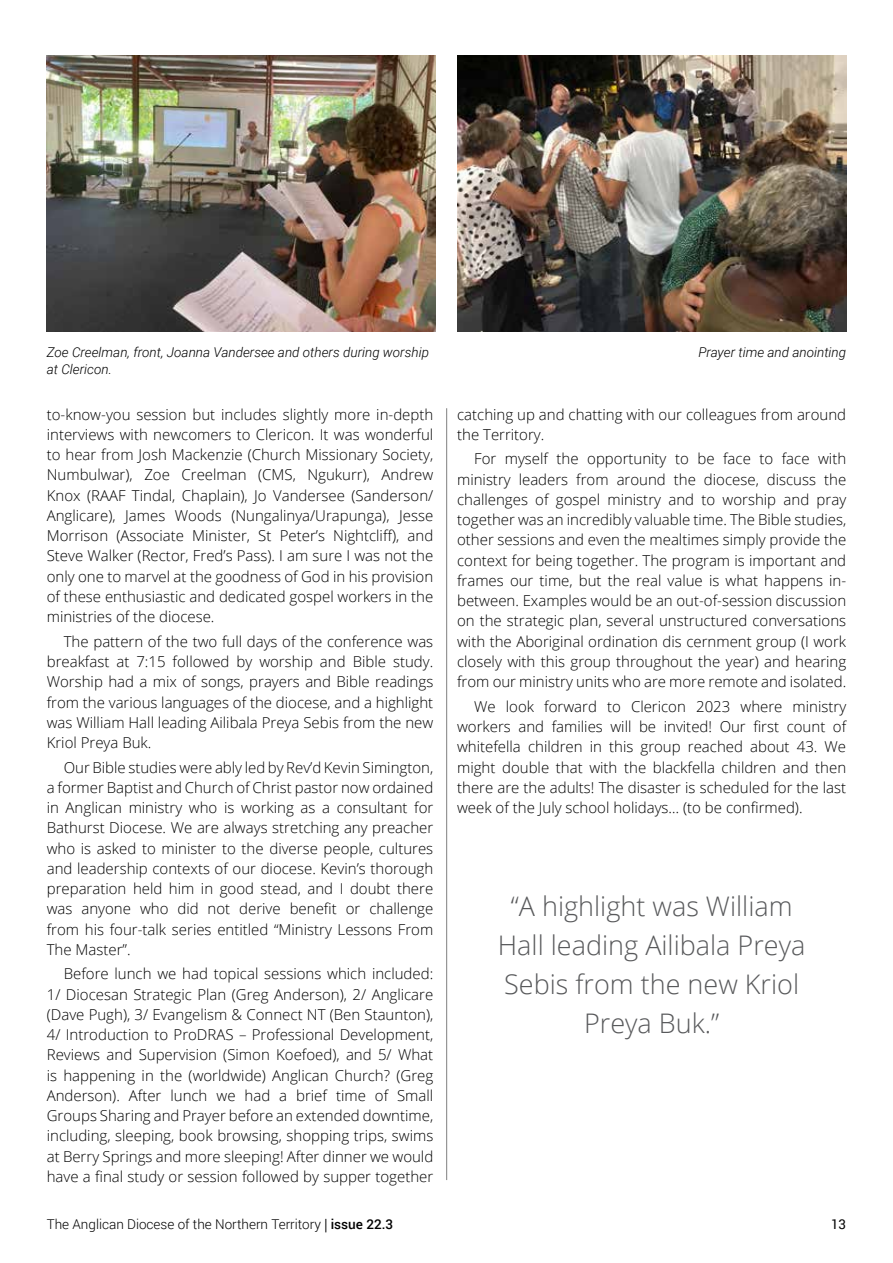
<style>
.page{position:relative;width:893px;height:1263px;background:#fff}
.page>*{position:absolute;margin:0;border:0;box-sizing:border-box;transform-origin:0 0}
.t1{font:300 27px/39px "Open Sans";color:#58595b;text-align:center}
.t2{font:300 15px/20.2px "Open Sans";color:#000;text-align:justify}
.t3{font:italic 300 13.5px/16.2px "Roboto";color:#000}
.t4{font:300 13.5px "Roboto";color:#000}
.t5{font:13.5px "Roboto";color:#000}
.s1{font-family:"Frutiger"}
.s2{font-weight:500}
</style>
<div class="page">
<img style="left:457px;top:56px;width:389px;height:275px">
<img style="left:47px;top:56px;width:389px;height:275px">
<hr style="left:446px;top:408px;width:1px;height:772px;background:#808080">
<p class="t3" style="left:47px;top:344px;width:384px">Zoe Creelman, front, Joanna Vandersee and others during worship at Clericon.</p>
<p class="t3" style="left:698px;top:344px;width:149px">Prayer time and anointing</p>
<p class="t2" style="left:47px;top:404px;width:388px">to-know-you session but includes slightly more in-depth interviews with newcomers to Clericon. It was wonderful to hear from Josh Mackenzie (Church Missionary Society, Numbulwar), Zoe Creelman (CMS, Ngukurr), Andrew Knox (RAAF Tindal, Chaplain), Jo Vandersee (Sanderson/ Anglicare), James Woods (Nungalinya/Urapunga), Jesse Morrison (Associate Minister, St Peter’s Nightcliff), and Steve Walker (Rector, Fred’s Pass). I am sure I was not the only one to marvel at the goodness of God in his provision of these enthusiastic and dedicated gospel workers in the ministries of the diocese.</p>
<p class="t2" style="left:47px;top:631px;width:388px;text-indent:17px">The pattern of the two full days of the conference was breakfast at 7:15 followed by worship and Bible study.<br>Worship had a mix of songs, prayers and Bible readings from the various languages of the diocese, and a highlight was William Hall leading Ailibala Preya Sebis from the new Kriol Preya Buk.</p>
<p class="t2" style="left:47px;top:756px;width:388px;text-indent:17px">Our Bible studies were ably led by Rev’d Kevin Simington, a former Baptist and Church of Christ pastor now ordained in Anglican ministry who is working as a consultant for Bathurst Diocese. We are always stretching any preacher who is asked to minister to the diverse people, cultures and leadership contexts of our diocese. Kevin’s thorough preparation held him in good stead, and I doubt there was anyone who did not derive benefit or challenge from his four-talk series entitled “Ministry Lessons From The Master”.</p>
<p class="t2" style="left:47px;top:963px;width:388px;text-indent:17px">Before lunch we had topical sessions which included:<br>1/ Diocesan Strategic Plan (Greg Anderson), 2/ Anglicare (Dave Pugh), 3/ Evangelism &amp; Connect NT (Ben Staunton), 4/ Introduction to ProDRAS – Professional Development, Reviews and Supervision (Simon Koefoed), and 5/ What is happening in the (worldwide) Anglican Church? (Greg Anderson). After lunch we had a brief time of Small Groups Sharing and Prayer before an extended downtime, including, sleeping, book browsing, shopping trips, swims at Berry Springs and more sleeping! After dinner we would have a final study or session followed by supper together</p>
<p class="t2" style="left:457px;top:404px;width:391px">catching up and chatting with our colleagues from around the Territory.</p>
<p class="t2" style="left:457px;top:448px;width:391px;text-indent:17px">For myself the opportunity to be face to face with ministry leaders from around the diocese, discuss the challenges of gospel ministry and to worship and pray together was an incredibly valuable time. The Bible studies, other sessions and even the mealtimes simply provide the context for being together. The program is important and frames our time, but the real value is what happens in&shy;between. Examples would be an out-of-session discussion on the strategic plan, several unstructured conversations with the Aboriginal ordination dis cernment group (I work closely with this group throughout the year) and hearing from our ministry units who are more remote and isolated.</p>
<p class="t2" style="left:457px;top:696px;width:391px;text-indent:17px">We look forward to Clericon 2023 where ministry workers and families will be invited! Our first count of whitefella children in this group reached about 43. We might double that with the blackfella children and then there are the adults! The disaster is scheduled for the last week of the July school holidays… (to be confirmed).</p>
<h1 class="t1" style="left:498px;top:885px;width:309px">“A highlight was William<br>Hall leading Ailibala Preya<br>Sebis from the new Kriol<br>Preya Buk.”</h1>
<p class="t4" style="left:47px;top:1215px;width:348px">The Anglican Diocese of the Northern Territory <span class="s1">|</span> <span class="s2">issue 22.3</span></p>
<p class="t5" style="left:831px;top:1215px;width:17px">13</p>
</div>
